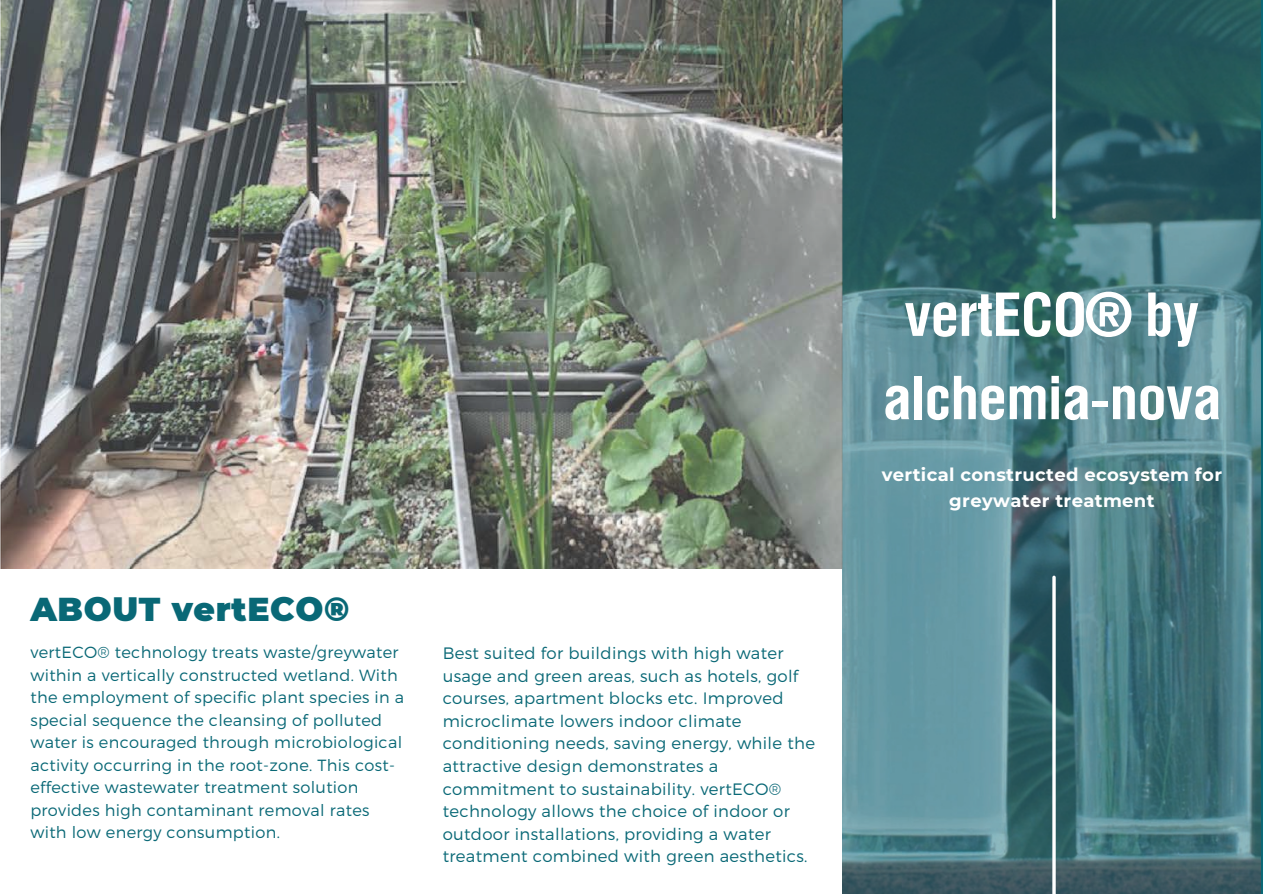
<style>
.page{position:relative;width:1263px;height:894px;background:#fff}
.page>*{position:absolute;margin:0;border:0;box-sizing:border-box;transform-origin:0 0}
.t1{font:700 60px/83.2px "Helios Cond";color:#fff;text-align:center}
.t2{font:900 33px "Montserrat";letter-spacing:.02em;color:#096876}
.t3{font:700 18px/25.8px "Montserrat";letter-spacing:.02em;color:#fff;text-align:center}
.t4{font:300 16.5px/22.5px "Montserrat";letter-spacing:.02em;color:#096876}
.t5{font:300 16.2px/22.5px "Montserrat";letter-spacing:.02em;color:#096876}
</style>
<div class="page">
<img style="left:842px;top:0;width:419px;height:893px">
<svg style="left:1052px;top:0;width:4px;height:219px"></svg>
<svg style="left:1052px;top:575px;width:4px;height:318px"></svg>
<img style="left:0;top:0;width:842px;height:568px">
<p class="t2" style="left:30px;top:589px;width:320px">ABOUT vertECO®</p>
<p class="t5" style="left:30px;top:640px;width:375px">vertECO® technology treats waste/greywater within a vertically constructed wetland. With the employment of specific plant species in a special sequence the cleansing of polluted water is encouraged through microbiological activity occurring in the root-zone. This cost&shy;effective wastewater treatment solution provides high contaminant removal rates with low energy consumption.</p>
<p class="t4" style="left:443px;top:641px;width:374px">Best suited for buildings with high water usage and green areas, such as hotels, golf courses, apartment blocks etc. Improved microclimate lowers indoor climate conditioning needs, saving energy, while the attractive design demonstrates a commitment to sustainability. vertECO® technology allows the choice of indoor or outdoor installations, providing a water treatment combined with green aesthetics.</p>
<p class="t1" style="left:883px;top:272px;width:340px">vertECO® by alchemia-nova</p>
<p class="t3" style="left:882px;top:461px;width:342px">vertical constructed ecosystem for greywater treatment</p>
</div>
